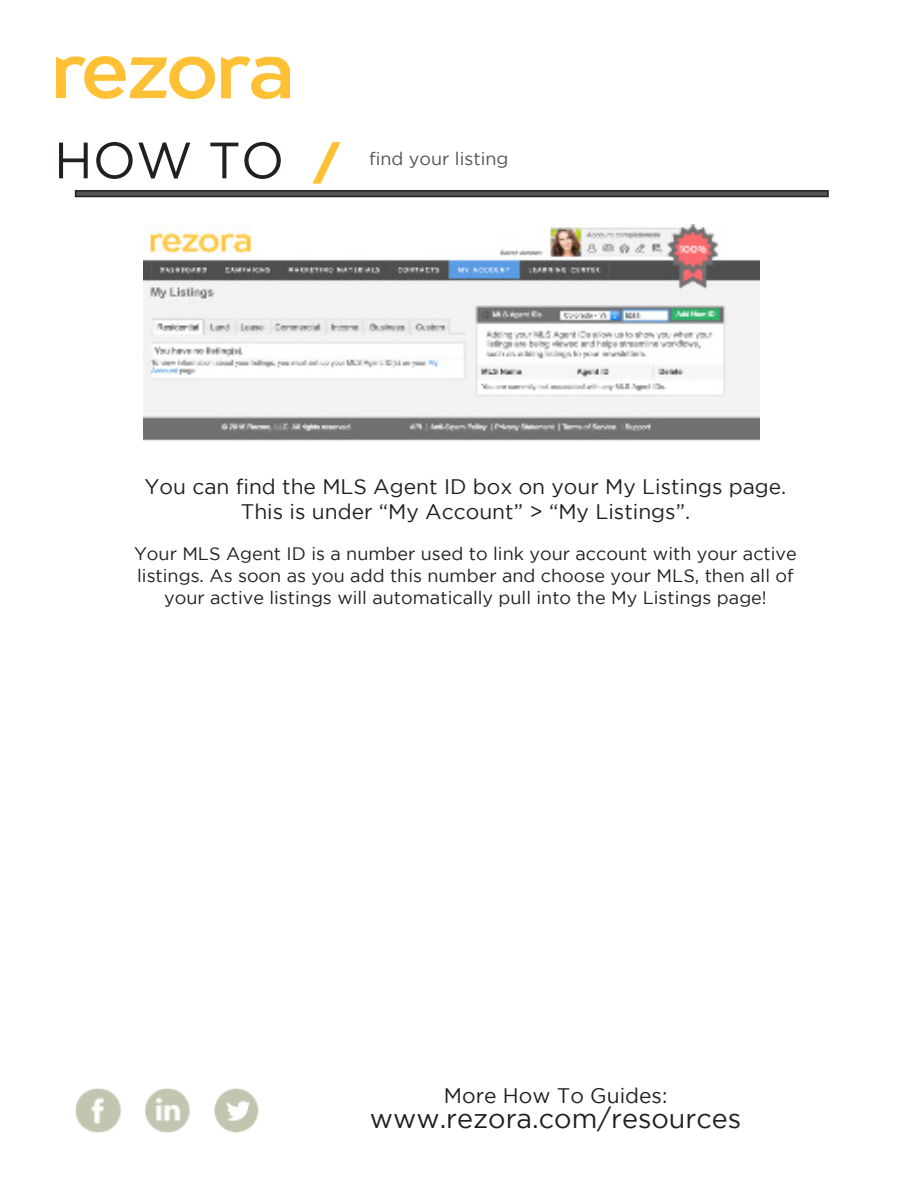
<style>
.page{position:relative;width:918px;height:1188px;background:#fff}
.page>*{position:absolute;margin:0;border:0;box-sizing:border-box;transform-origin:0 0}
.t1{font:51px "Gotham";color:#231f20}
.t2{font:27px "Gotham";color:#231f20}
.t3{font:21px/25.2px "Gotham";color:#231f20;text-align:center}
.t4{font:18px/21.6px "Gotham";color:#231f20;text-align:center}
.t5{font:18px "Gotham";color:#535355}
.s1{font-family:"Gotham Ultra";font-size:45px;color:#fec135}
</style>
<div class="page">
<div style="left:76px;top:191px;width:752px;height:6px;background:#535355"></div>
<div style="left:75px;top:190px;width:754px;height:7px;border:2px solid #231f20"></div>
<img style="left:56px;top:56px;width:233px;height:43px">
<img style="left:144px;top:224px;width:616px;height:217px">
<img style="left:75px;top:1088px;width:46px;height:45px">
<img style="left:144px;top:1088px;width:46px;height:45px">
<img style="left:214px;top:1088px;width:45px;height:45px">
<p class="t1" style="left:54px;top:132px;width:287px">HOW TO <span class="s1">/</span></p>
<p class="t5" style="left:369px;top:149px;width:141px">find your listing</p>
<p class="t3" style="left:145px;top:474px;width:643px">You can find the MLS Agent ID box on your My Listings page.<br>This is under “My Account” &gt; “My Listings”.</p>
<p class="t4" style="left:134px;top:543px;width:664px">Your MLS Agent ID is a number used to link your account with your active listings. As soon as you add this number and choose your MLS, then all of your active listings will automatically pull into the My Listings page!</p>
<p class="t3" style="left:444px;top:1082px;width:225px">More How To Guides:</p>
<p class="t2" style="left:370px;top:1104px;width:373px">www.rezora.com/resources</p>
</div>
